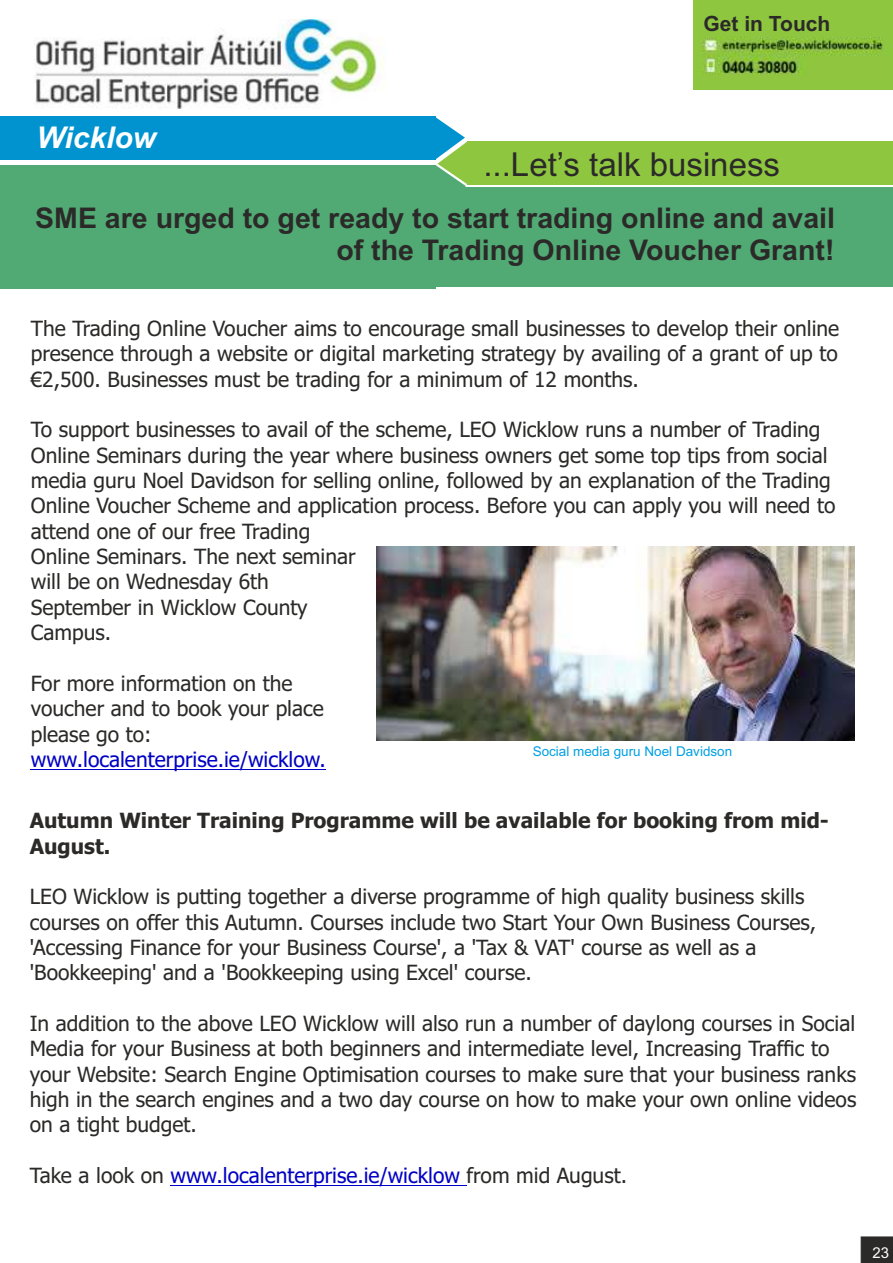
<style>
.page{position:relative;width:893px;height:1263px;background:#fff}
.page>*{position:absolute;margin:0;border:0;box-sizing:border-box;transform-origin:0 0}
.t1{font:33px "Arial";color:#2b2a29}
.t2{font:italic 700 30px "Arial";color:#fefefe}
.t3{font:700 28.5px/31.8px "Arial";color:#2b2a29;text-align:right}
.t4{font:21px/25.3px "Tahoma";color:#2b2a29}
.t5{font:21px "Tahoma";color:#0000c4}
.t6{font:700 21px/25.3px "Tahoma";color:#2b2a29}
.t7{font:700 21px "Arial";color:#2b2a29}
.t8{font:15px "Arial";color:#fefefe}
.t9{font:13.5px "Arial";color:#00a0e3}
.s1{color:#2b2a29}
</style>
<div class="page">
<div style="left:693px;top:0;width:200px;height:89px;background:#8ec63f"></div>
<img style="left:702px;top:38px;width:181px;height:37px">
<img style="left:34px;top:20px;width:351px;height:89px">
<div style="left:0;top:116px;width:436px;height:44px;background:#0093d0"></div>
<div style="left:467px;top:141px;width:426px;height:44px;background:#8ec63f"></div>
<svg style="left:436px;top:117px;width:31px;height:70px"></svg>
<div style="left:0;top:165px;width:436px;height:124px;background:#51aa74"></div>
<div style="left:435px;top:187px;width:458px;height:100px;background:#51aa74"></div>
<svg style="left:860px;top:1236px;width:33px;height:27px"></svg>
<img style="left:376px;top:546px;width:479px;height:194px">
<hr style="left:31px;top:769px;width:295px;height:1px;background:#0000c4">
<hr style="left:170px;top:1185px;width:297px;height:1px;background:#0000c4">
<p class="t7" style="left:704px;top:15px;width:128px">Get in Touch</p>
<h2 class="t2" style="left:36px;top:127px;width:121px">Wicklow</h2>
<h1 class="t1" style="left:483px;top:152px;width:298px">...Let’s talk business</h1>
<h3 class="t3" style="left:35px;top:205px;width:801px">SME are urged to get ready to start trading online and avail of the Trading Online Voucher Grant!</h3>
<p class="t4" style="left:31px;top:317px;width:810px;text-align:justify">The Trading Online Voucher aims to encourage small businesses to develop their online presence through a website or digital marketing strategy by availing of a grant of up to €2,500. Businesses must be trading for a minimum of 12 months.</p>
<p class="t4" style="left:31px;top:419px;width:806px">To support businesses to avail of the scheme, LEO Wicklow runs a number of Trading Online Seminars during the year where business owners get some top tips from social media guru Noel Davidson for selling online, followed by an explanation of the Trading Online Voucher Scheme and application process. Before you can apply you will need to attend one of our free Trading<br>Online Seminars. The next seminar<br>will be on Wednesday 6th<br>September in Wicklow County<br>Campus.</p>
<p class="t4" style="left:31px;top:672px;width:295px">For more information on the voucher and to book your place please go to:</p>
<p class="t5" style="left:31px;top:751px;width:297px">www.localenterprise.ie/wicklow.</p>
<p class="t9" style="left:533px;top:746px;width:201px">Social media guru Noel Davidson</p>
<p class="t6" style="left:30px;top:810px;width:801px">Autumn Winter Training Programme will be available for booking from mid-<br>August.</p>
<p class="t4" style="left:30px;top:886px;width:788px">LEO Wicklow is putting together a diverse programme of high quality business skills courses on offer this Autumn. Courses include two Start Your Own Business Courses, 'Accessing Finance for your Business Course', a 'Tax &amp; VAT' course as well as a 'Bookkeeping' and a 'Bookkeeping using Excel' course.</p>
<p class="t4" style="left:30px;top:1012px;width:828px">In addition to the above LEO Wicklow will also run a number of daylong courses in Social Media for your Business at both beginners and intermediate level, Increasing Traffic to your Website: Search Engine Optimisation courses to make sure that your business ranks high in the search engines and a two day course on how to make your own online videos on a tight budget.</p>
<p class="t5" style="left:30px;top:1167px;width:599px"><span class="s1">Take a look on</span> www.localenterprise.ie/wicklow <span class="s1">from mid August.</span></p>
<p class="t8" style="left:872px;top:1247px;width:18px">23</p>
</div>
